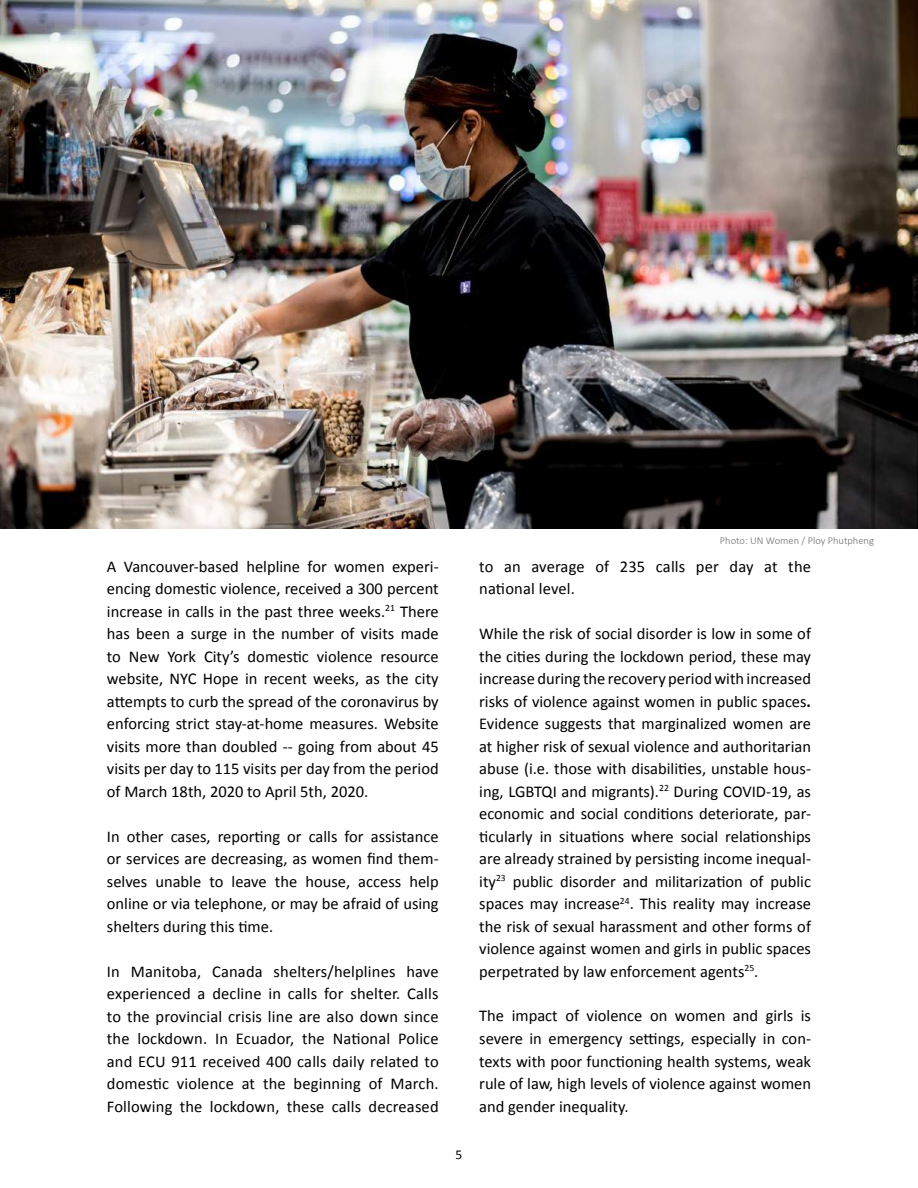
<style>
.page{position:relative;width:918px;height:1188px;background:#fff}
.page>*{position:absolute;margin:0;border:0;box-sizing:border-box;transform-origin:0 0}
.t1{font:16.5px/22.5px "Calibri";color:#000;text-align:justify}
.t2{font:13.5px "Calibri";color:#000}
.t3{font:300 10.5px "Calibri";color:#6d6e71}
.s1{font-weight:700}
</style>
<div class="page">
<img style="left:0;top:0;width:918px;height:529px">
<p class="t1" style="left:107px;top:555px;width:333px">A Vancouver-based helpline for women experi&shy;encing domestic violence, received a 300 percent increase in calls in the past three weeks.<sup>21</sup> There has been a surge in the number of visits made to New York City’s domestic violence resource website, NYC Hope in recent weeks, as the city attempts to curb the spread of the coronavirus by enforcing strict stay-at-home measures. Website visits more than doubled -- going from about 45 visits per day to 115 visits per day from the period of March 18th, 2020 to April 5th, 2020.</p>
<p class="t1" style="left:107px;top:825px;width:333px">In other cases, reporting or calls for assistance or services are decreasing, as women find them&shy;selves unable to leave the house, access help online or via telephone, or may be afraid of using shelters during this time.</p>
<p class="t1" style="left:107px;top:960px;width:333px">In Manitoba, Canada shelters/helplines have experienced a decline in calls for shelter. Calls to the provincial crisis line are also down since the lockdown. In Ecuador, the National Police and ECU 911 received 400 calls daily related to domestic violence at the beginning of March.<br>Following the lockdown, these calls decreased</p>
<p class="t2" style="left:456px;top:1146px;width:8px">5</p>
<p class="t3" style="left:720px;top:534px;width:156px">Photo: UN Women / Ploy Phutpheng</p>
<p class="t1" style="left:479px;top:555px;width:333px">to an average of 235 calls per day at the national level.</p>
<p class="t1" style="left:479px;top:622px;width:333px">While the risk of social disorder is low in some of the cities during the lockdown period, these may increase during the recovery period with increased risks of violence against women in public spaces<span class="s1">.<br></span>Evidence suggests that marginalized women are at higher risk of sexual violence and authoritarian abuse (i.e. those with disabilities, unstable hous&shy;ing, LGBTQI and migrants).<sup>22</sup> During COVID-19, as economic and social conditions deteriorate, par&shy;ticularly in situations where social relationships are already strained by persisting income inequal&shy;ity<sup>23</sup> public disorder and militarization of public spaces may increase<sup>24</sup>. This reality may increase the risk of sexual harassment and other forms of violence against women and girls in public spaces perpetrated by law enforcement agents<sup>25</sup>.</p>
<p class="t1" style="left:479px;top:1005px;width:333px">The impact of violence on women and girls is severe in emergency settings, especially in con&shy;texts with poor functioning health systems, weak rule of law, high levels of violence against women and gender inequality.</p>
</div>
